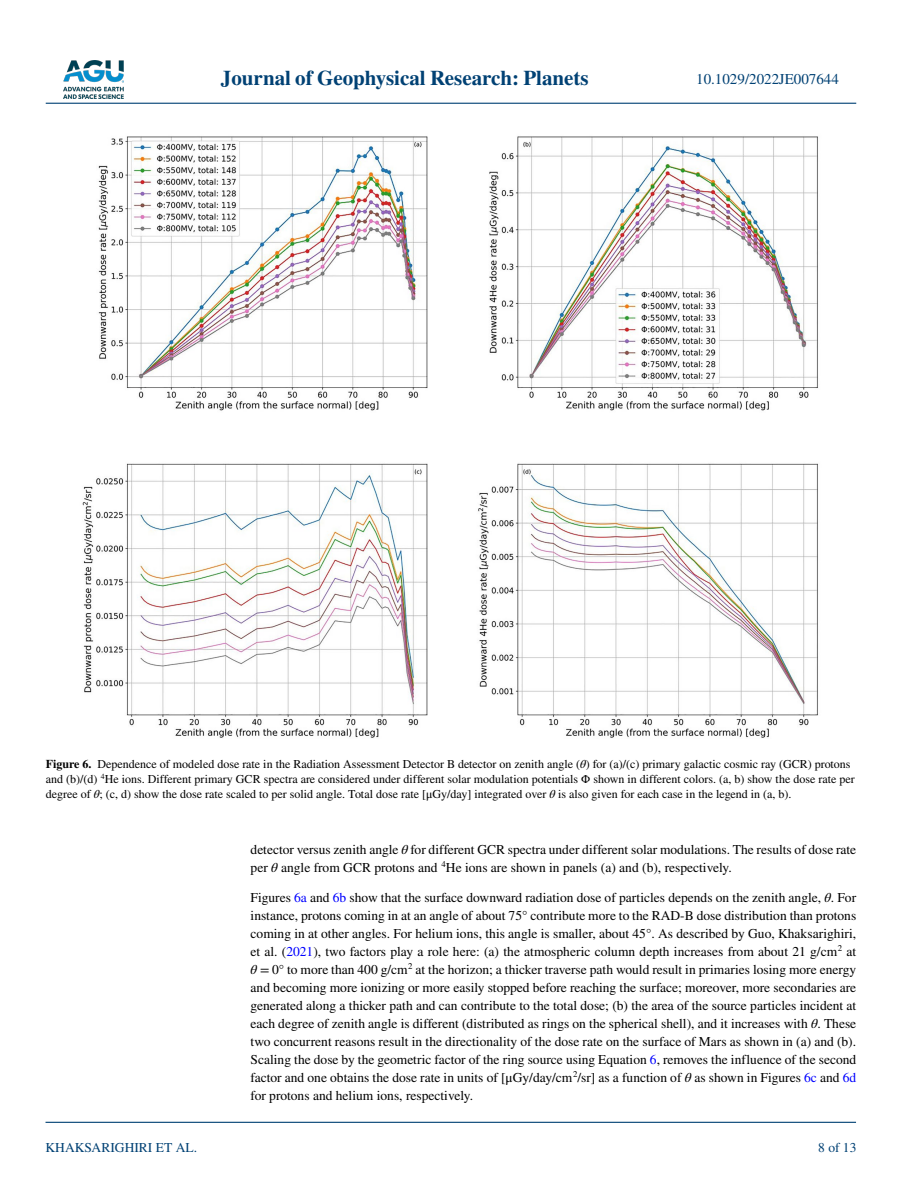
<style>
.page{position:relative;width:902px;height:1183px;background:#fff}
.page>*{position:absolute;margin:0;border:0;box-sizing:border-box;transform-origin:0 0}
.t1{font:700 21px "STIX";color:#004174}
.t2{font:15px "STIX";color:#004174}
.t3{font:13.5px/18px "STIX";color:#000}
.t4{font:13.5px "STIX";color:#004174}
.t5{font:12px/15px "STIX";color:#000}
.s1{font-weight:700}
.s2{font-style:italic}
.s3{color:#00f}
</style>
<div class="page">
<img style="left:63px;top:60px;width:60px;height:39px">
<hr style="left:46px;top:103px;width:810px;height:1px;background:#004174">
<hr style="left:45px;top:1121px;width:810px;height:1px;background:#004174">
<img style="left:82px;top:136px;width:736px;height:602px">
<h1 class="t1" style="left:221px;top:66px;width:369px">Journal of Geophysical Research: Planets</h1>
<p class="t2" style="left:696px;top:69px;width:144px">10.1029/2022JE007644</p>
<p class="t5" style="left:46px;top:757px;width:810px"><span class="s1">Figure 6.</span> Dependence of modeled dose rate in the Radiation Assessment Detector B detector on zenith angle (<span class="s2">θ</span>) for (a)/(c) primary galactic cosmic ray (GCR) protons and (b)/(d) <sup>4</sup>He ions. Different primary GCR spectra are considered under different solar modulation potentials Φ shown in different colors. (a, b) show the dose rate per degree of <span class="s2">θ</span>; (c, d) show the dose rate scaled to per solid angle. Total dose rate [μGy/day] integrated over <span class="s2">θ</span> is also given for each case in the legend in (a, b).</p>
<p class="t4" style="left:45px;top:1138px;width:153px">KHAKSARIGHIRI ET AL.</p>
<p class="t3" style="left:250px;top:840px;width:607px">detector versus zenith angle <span class="s2">θ</span> for different GCR spectra under different solar modulations. The results of dose rate per <span class="s2">θ</span> angle from GCR protons and <sup>4</sup>He ions are shown in panels (a) and (b), respectively.</p>
<p class="t3" style="left:250px;top:888px;width:607px;text-align:justify">Figures <span class="s3">6a</span> and <span class="s3">6b</span> show that the surface downward radiation dose of particles depends on the zenith angle, <span class="s2">θ</span>. For instance, protons coming in at an angle of about 75° contribute more to the RAD-B dose distribution than protons coming in at other angles. For helium ions, this angle is smaller, about 45°. As described by Guo, Khaksarighiri, et al. (<span class="s3">2021</span>), two factors play a role here: (a) the atmospheric column depth increases from about 21 g/cm<sup>2</sup> at <span class="s2">θ</span> = 0° to more than 400 g/cm<sup>2</sup> at the horizon; a thicker traverse path would result in primaries losing more energy and becoming more ionizing or more easily stopped before reaching the surface; moreover, more secondaries are generated along a thicker path and can contribute to the total dose; (b) the area of the source particles incident at each degree of zenith angle is different (distributed as rings on the spherical shell), and it increases with <span class="s2">θ</span>. These two concurrent reasons result in the directionality of the dose rate on the surface of Mars as shown in (a) and (b).<br>Scaling the dose by the geometric factor of the ring source using Equation <span class="s3">6</span>, removes the influence of the second factor and one obtains the dose rate in units of [μGy/day/cm<sup>2</sup>/sr] as a function of <span class="s2">θ</span> as shown in Figures <span class="s3">6c</span> and <span class="s3">6d </span>for protons and helium ions, respectively.</p>
<p class="t4" style="left:818px;top:1138px;width:40px">8 of 13</p>
</div>
